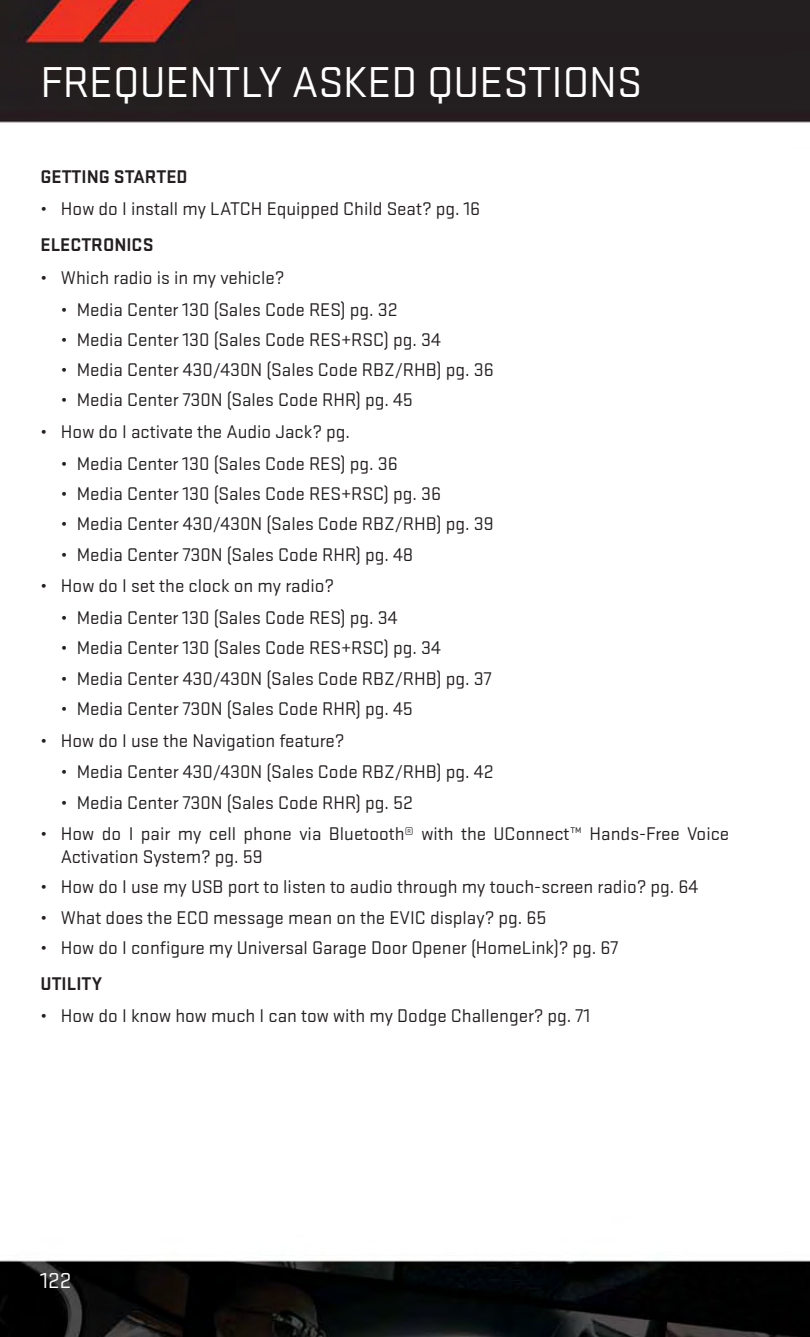
<style>
.page{position:relative;width:810px;height:1337px;background:#fff}
.page>*{position:absolute;margin:0;border:0;box-sizing:border-box;transform-origin:0 0}
.t1{font:45px "Stratum 1";color:#fff}
.t2{font:22.5px "Stratum 1";color:#fff}
.t3{font:19.12px/22.9px "Stratum 1";color:#231f20}
.t4{font:700 19.12px "Stratum 1";color:#231f20}
</style>
<div class="page">
<img style="left:0;top:0;width:810px;height:1336px">
<h1 class="t1" style="left:40px;top:66px;width:603px">FREQUENTLY ASKED QUESTIONS</h1>
<p class="t4" style="left:41px;top:169px;width:149px">GETTING STARTED</p>
<p class="t3" style="left:41px;top:199px;width:441px">• How do I install my LATCH Equipped Child Seat? pg. 16</p>
<p class="t4" style="left:41px;top:238px;width:114px">ELECTRONICS</p>
<p class="t3" style="left:41px;top:267px;width:245px">• Which radio is in my vehicle?</p>
<p class="t3" style="left:61px;top:299px;width:338px">• Media Center 130 (Sales Code RES) pg. 32</p>
<p class="t3" style="left:61px;top:330px;width:382px">• Media Center 130 (Sales Code RES+RSC) pg. 34</p>
<p class="t3" style="left:61px;top:360px;width:434px">• Media Center 430/430N (Sales Code RBZ/RHB) pg. 36</p>
<p class="t3" style="left:61px;top:390px;width:354px">• Media Center 730N (Sales Code RHR) pg. 45</p>
<p class="t3" style="left:41px;top:422px;width:311px">• How do I activate the Audio Jack? pg.</p>
<p class="t3" style="left:61px;top:454px;width:339px">• Media Center 130 (Sales Code RES) pg. 36</p>
<p class="t3" style="left:61px;top:484px;width:382px">• Media Center 130 (Sales Code RES+RSC) pg. 36</p>
<p class="t3" style="left:61px;top:514px;width:434px">• Media Center 430/430N (Sales Code RBZ/RHB) pg. 39</p>
<p class="t3" style="left:61px;top:544px;width:354px">• Media Center 730N (Sales Code RHR) pg. 48</p>
<p class="t3" style="left:41px;top:576px;width:295px">• How do I set the clock on my radio?</p>
<p class="t3" style="left:61px;top:608px;width:338px">• Media Center 130 (Sales Code RES) pg. 34</p>
<p class="t3" style="left:61px;top:638px;width:382px">• Media Center 130 (Sales Code RES+RSC) pg. 34</p>
<p class="t3" style="left:61px;top:668px;width:432px">• Media Center 430/430N (Sales Code RBZ/RHB) pg. 37</p>
<p class="t3" style="left:61px;top:699px;width:354px">• Media Center 730N (Sales Code RHR) pg. 45</p>
<p class="t3" style="left:41px;top:730px;width:305px">• How do I use the Navigation feature?</p>
<p class="t3" style="left:61px;top:762px;width:434px">• Media Center 430/430N (Sales Code RBZ/RHB) pg. 42</p>
<p class="t3" style="left:61px;top:792px;width:354px">• Media Center 730N (Sales Code RHR) pg. 52</p>
<p class="t3" style="left:61px;top:824px;width:670px;text-indent:-20px">• How do I pair my cell phone via Bluetooth® with the UConnect™ Hands-Free Voice<br>Activation System? pg. 59</p>
<p class="t3" style="left:41px;top:877px;width:659px">• How do I use my USB port to listen to audio through my touch-screen radio? pg. 64</p>
<p class="t3" style="left:41px;top:907px;width:507px">• What does the ECO message mean on the EVIC display? pg. 65</p>
<p class="t3" style="left:41px;top:937px;width:579px">• How do I configure my Universal Garage Door Opener (HomeLink)? pg. 67</p>
<p class="t4" style="left:41px;top:976px;width:63px">UTILITY</p>
<p class="t3" style="left:41px;top:1006px;width:551px">• How do I know how much I can tow with my Dodge Challenger? pg. 71</p>
<p class="t2" style="left:40px;top:1272px;width:32px">122</p>
</div>
